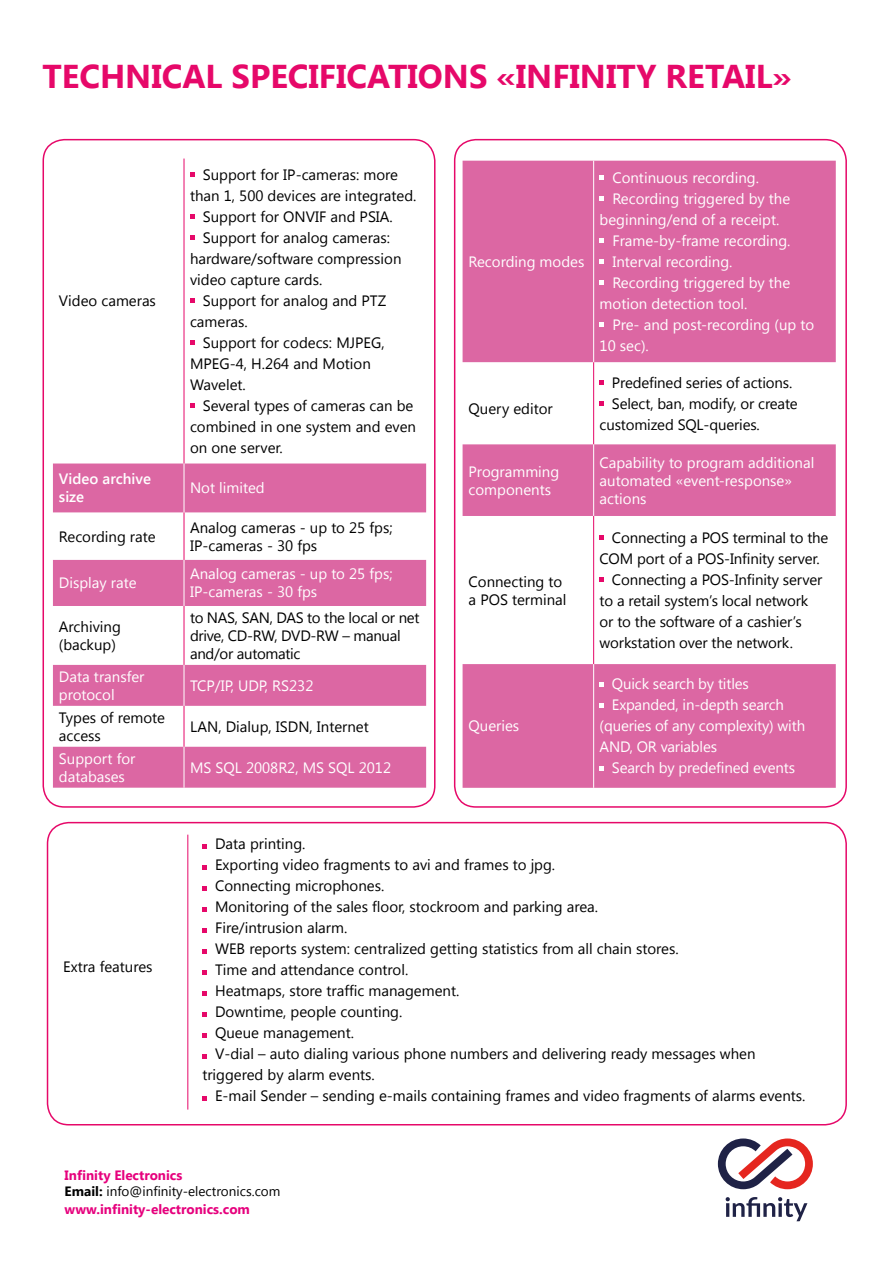
<style>
.page{position:relative;width:893px;height:1263px;background:#fff}
.page>*{position:absolute;margin:0;border:0;box-sizing:border-box;transform-origin:0 0}
.t1{font:700 33px "Segoe UI";color:#e60869}
.t2{font:15px/18px "Segoe UI";color:#000}
.t3{font:15px/18px "Segoe UI";color:#fff}
.t4{font:15px/18px "Segoe UI";letter-spacing:-.02em;color:#000}
.t5{font:600 15px/18px "Segoe UI";color:#fff}
.t6{font:13.5px/16.5px "Segoe UI";color:#000}
.t7{font:700 13.5px "Segoe UI";color:#e6007d}
.s1{font-weight:700;color:#e6007d}
.s2{font-weight:700}
</style>
<div class="page">
<div style="left:43px;top:139px;width:392px;height:669px;border:2px solid #e60869;border-radius:21px"></div>
<div style="left:47px;top:822px;width:800px;height:303px;border:2px solid #e60869;border-radius:21px"></div>
<div style="left:454px;top:139px;width:393px;height:669px;border:2px solid #e60869;border-radius:21px"></div>
<svg style="left:53px;top:463px;width:373px;height:325px;fill:#dc67a3"></svg>
<hr style="left:184px;top:159px;width:1px;height:304px;background:#e60869">
<hr style="left:184px;top:512px;width:1px;height:48px;background:#e60869">
<hr style="left:184px;top:606px;width:1px;height:59px;background:#e60869">
<hr style="left:184px;top:706px;width:1px;height:41px;background:#e60869">
<hr style="left:184px;top:665px;width:1px;height:41px;background:#fff">
<hr style="left:184px;top:560px;width:1px;height:46px;background:#fff">
<hr style="left:184px;top:463px;width:1px;height:49px;background:#fff">
<hr style="left:184px;top:747px;width:1px;height:41px;background:#fff">
<svg style="left:190px;top:172px;width:4px;height:5px"></svg>
<svg style="left:190px;top:214px;width:4px;height:5px"></svg>
<svg style="left:190px;top:235px;width:4px;height:5px"></svg>
<svg style="left:190px;top:298px;width:4px;height:5px"></svg>
<svg style="left:190px;top:340px;width:4px;height:5px"></svg>
<svg style="left:190px;top:403px;width:4px;height:5px"></svg>
<hr style="left:187px;top:835px;width:1px;height:274px;background:#e60869">
<svg style="left:202px;top:844px;width:5px;height:4px"></svg>
<svg style="left:202px;top:865px;width:5px;height:4px"></svg>
<svg style="left:202px;top:886px;width:5px;height:4px"></svg>
<svg style="left:202px;top:907px;width:5px;height:4px"></svg>
<svg style="left:202px;top:928px;width:5px;height:4px"></svg>
<svg style="left:202px;top:949px;width:5px;height:4px"></svg>
<svg style="left:202px;top:970px;width:5px;height:4px"></svg>
<svg style="left:202px;top:991px;width:5px;height:4px"></svg>
<svg style="left:202px;top:1012px;width:5px;height:4px"></svg>
<svg style="left:202px;top:1033px;width:5px;height:4px"></svg>
<svg style="left:202px;top:1054px;width:5px;height:4px"></svg>
<svg style="left:202px;top:1096px;width:5px;height:4px"></svg>
<svg style="left:463px;top:161px;width:373px;height:627px;fill:#dc67a3"></svg>
<hr style="left:593px;top:362px;width:1px;height:82px;background:#e60869">
<hr style="left:593px;top:516px;width:1px;height:148px;background:#e60869">
<hr style="left:593px;top:161px;width:1px;height:201px;background:#fff">
<hr style="left:593px;top:444px;width:1px;height:72px;background:#fff">
<hr style="left:593px;top:664px;width:1px;height:124px;background:#fff">
<svg style="left:600px;top:175px;width:4px;height:5px"></svg>
<svg style="left:600px;top:196px;width:4px;height:5px"></svg>
<svg style="left:600px;top:238px;width:4px;height:5px"></svg>
<svg style="left:600px;top:259px;width:4px;height:5px"></svg>
<svg style="left:600px;top:280px;width:4px;height:5px"></svg>
<svg style="left:600px;top:322px;width:4px;height:5px"></svg>
<svg style="left:600px;top:380px;width:4px;height:5px"></svg>
<svg style="left:600px;top:401px;width:4px;height:5px"></svg>
<svg style="left:600px;top:535px;width:4px;height:5px"></svg>
<svg style="left:600px;top:577px;width:4px;height:5px"></svg>
<svg style="left:600px;top:682px;width:4px;height:4px"></svg>
<svg style="left:600px;top:703px;width:4px;height:4px"></svg>
<svg style="left:600px;top:766px;width:4px;height:4px"></svg>
<svg style="left:726px;top:1197px;width:81px;height:24px"></svg>
<svg style="left:718px;top:1138px;width:95px;height:51px"></svg>
<h1 class="t1" style="left:43px;top:53px;width:751px">TECHNICAL SPECIFICATIONS «INFINITY RETAIL»</h1>
<p class="t2" style="left:59px;top:291px;width:99px">Video cameras</p>
<p class="t2" style="left:203px;top:165px;width:197px">Support for IP-cameras: more</p>
<p class="t2" style="left:190px;top:186px;width:228px">than 1, 500 devices are integrated.</p>
<p class="t2" style="left:203px;top:207px;width:192px">Support for ONVIF and PSIA.</p>
<p class="t2" style="left:203px;top:228px;width:189px">Support for analog cameras:</p>
<p class="t2" style="left:190px;top:249px;width:213px">hardware/software compression</p>
<p class="t2" style="left:190px;top:270px;width:134px">video capture cards.</p>
<p class="t2" style="left:203px;top:291px;width:185px">Support for analog and PTZ</p>
<p class="t2" style="left:190px;top:312px;width:59px">cameras.</p>
<p class="t2" style="left:203px;top:333px;width:183px">Support for codecs: MJPEG,</p>
<p class="t2" style="left:190px;top:354px;width:182px">MPEG-4, H.264 and Motion</p>
<p class="t2" style="left:190px;top:375px;width:57px">Wavelet.</p>
<p class="t2" style="left:203px;top:396px;width:212px">Several types of cameras can be</p>
<p class="t2" style="left:190px;top:417px;width:227px">combined in one system and even</p>
<p class="t2" style="left:190px;top:438px;width:94px">on one server.</p>
<p class="t5" style="left:59px;top:469px;width:94px">Video archive size</p>
<p class="t3" style="left:190px;top:478px;width:76px">Not limited</p>
<p class="t2" style="left:59px;top:527px;width:98px">Recording rate</p>
<p class="t2" style="left:190px;top:518px;width:204px">Analog cameras - up to 25 fps;<br>IP-cameras - 30 fps</p>
<p class="t3" style="left:59px;top:573px;width:79px">Display rate</p>
<p class="t3" style="left:190px;top:564px;width:204px">Analog cameras - up to 25 fps;<br>IP-cameras - 30 fps</p>
<p class="t2" style="left:59px;top:617px;width:63px">Archiving (backup)</p>
<p class="t4" style="left:190px;top:608px;width:231px">to NAS, SAN, DAS to the local or net drive, CD-RW, DVD-RW – manual and/or automatic</p>
<p class="t3" style="left:59px;top:667px;width:87px">Data transfer protocol</p>
<p class="t3" style="left:190px;top:676px;width:125px">TCP/IP, UDP, RS232</p>
<p class="t2" style="left:59px;top:708px;width:108px">Types of remote access</p>
<p class="t2" style="left:190px;top:717px;width:180px">LAN, Dialup, ISDN, Internet</p>
<p class="t3" style="left:59px;top:749px;width:78px">Support for databases</p>
<p class="t3" style="left:190px;top:758px;width:203px">MS SQL 2008R2, MS SQL 2012</p>
<p class="t3" style="left:469px;top:252px;width:117px">Recording modes</p>
<p class="t2" style="left:469px;top:399px;width:86px">Query editor</p>
<p class="t3" style="left:612px;top:168px;width:148px">Continuous recording.</p>
<p class="t3" style="left:612px;top:189px;width:179px">Recording triggered by the</p>
<p class="t3" style="left:600px;top:210px;width:181px">beginning/end of a receipt.</p>
<p class="t3" style="left:612px;top:231px;width:180px">Frame-by-frame recording.</p>
<p class="t3" style="left:612px;top:252px;width:122px">Interval recording.</p>
<p class="t3" style="left:612px;top:273px;width:179px">Recording triggered by the</p>
<p class="t3" style="left:600px;top:294px;width:149px">motion detection tool.</p>
<p class="t3" style="left:612px;top:315px;width:203px">Pre- and post-recording (up to</p>
<p class="t3" style="left:600px;top:336px;width:51px">10 sec).</p>
<p class="t2" style="left:612px;top:373px;width:182px">Predefined series of actions.</p>
<p class="t2" style="left:612px;top:394px;width:187px">Select, ban, modify, or create</p>
<p class="t2" style="left:600px;top:415px;width:162px">customized SQL-queries.</p>
<p class="t3" style="left:469px;top:462px;width:92px">Programming components</p>
<p class="t3" style="left:600px;top:453px;width:216px">Capability to program additional automated «event-response» actions</p>
<p class="t2" style="left:469px;top:571px;width:99px">Connecting to a POS terminal</p>
<p class="t3" style="left:469px;top:716px;width:52px">Queries</p>
<p class="t2" style="left:612px;top:528px;width:218px">Connecting a POS terminal to the</p>
<p class="t2" style="left:600px;top:549px;width:221px">COM port of a POS-Infinity server.</p>
<p class="t2" style="left:612px;top:570px;width:212px">Connecting a POS-Infinity server</p>
<p class="t2" style="left:600px;top:591px;width:210px">to a retail system’s local network</p>
<p class="t2" style="left:600px;top:612px;width:204px">or to the software of a cashier’s</p>
<p class="t2" style="left:600px;top:633px;width:195px">workstation over the network.</p>
<p class="t3" style="left:612px;top:674px;width:138px">Quick search by titles</p>
<p class="t3" style="left:612px;top:695px;width:174px">Expanded, in-depth search</p>
<p class="t3" style="left:600px;top:716px;width:207px">(queries of any complexity) with</p>
<p class="t3" style="left:600px;top:737px;width:119px">AND, OR variables</p>
<p class="t3" style="left:612px;top:758px;width:185px">Search by predefined events</p>
<p class="t2" style="left:63px;top:957px;width:91px">Extra features</p>
<p class="t2" style="left:215px;top:833px;width:92px">Data printing.</p>
<p class="t2" style="left:215px;top:854px;width:342px">Exporting video fragments to avi and frames to jpg.</p>
<p class="t2" style="left:215px;top:875px;width:171px">Connecting microphones.</p>
<p class="t2" style="left:215px;top:896px;width:385px">Monitoring of the sales floor, stockroom and parking area.</p>
<p class="t2" style="left:215px;top:917px;width:134px">Fire/intrusion alarm.</p>
<p class="t2" style="left:215px;top:938px;width:465px">WEB reports system: centralized getting statistics from all chain stores.</p>
<p class="t2" style="left:215px;top:959px;width:195px">Time and attendance control.</p>
<p class="t2" style="left:215px;top:980px;width:246px">Heatmaps, store traffic management.</p>
<p class="t2" style="left:215px;top:1001px;width:189px">Downtime, people counting.</p>
<p class="t2" style="left:215px;top:1022px;width:141px">Queue management.</p>
<p class="t2" style="left:215px;top:1043px;width:542px">V-dial – auto dialing various phone numbers and delivering ready messages when</p>
<p class="t2" style="left:202px;top:1064px;width:174px">triggered by alarm events.</p>
<p class="t2" style="left:215px;top:1085px;width:592px">E-mail Sender – sending e-mails containing frames and video fragments of alarms events.</p>
<p class="t6" style="left:65px;top:1166px;width:217px"><span class="s1">Infinity Electronics<br></span><span class="s2">Email:</span> info@infinity-electronics.com</p>
<p class="t7" style="left:65px;top:1200px;width:187px">www.infinity-electronics.com</p>
</div>
